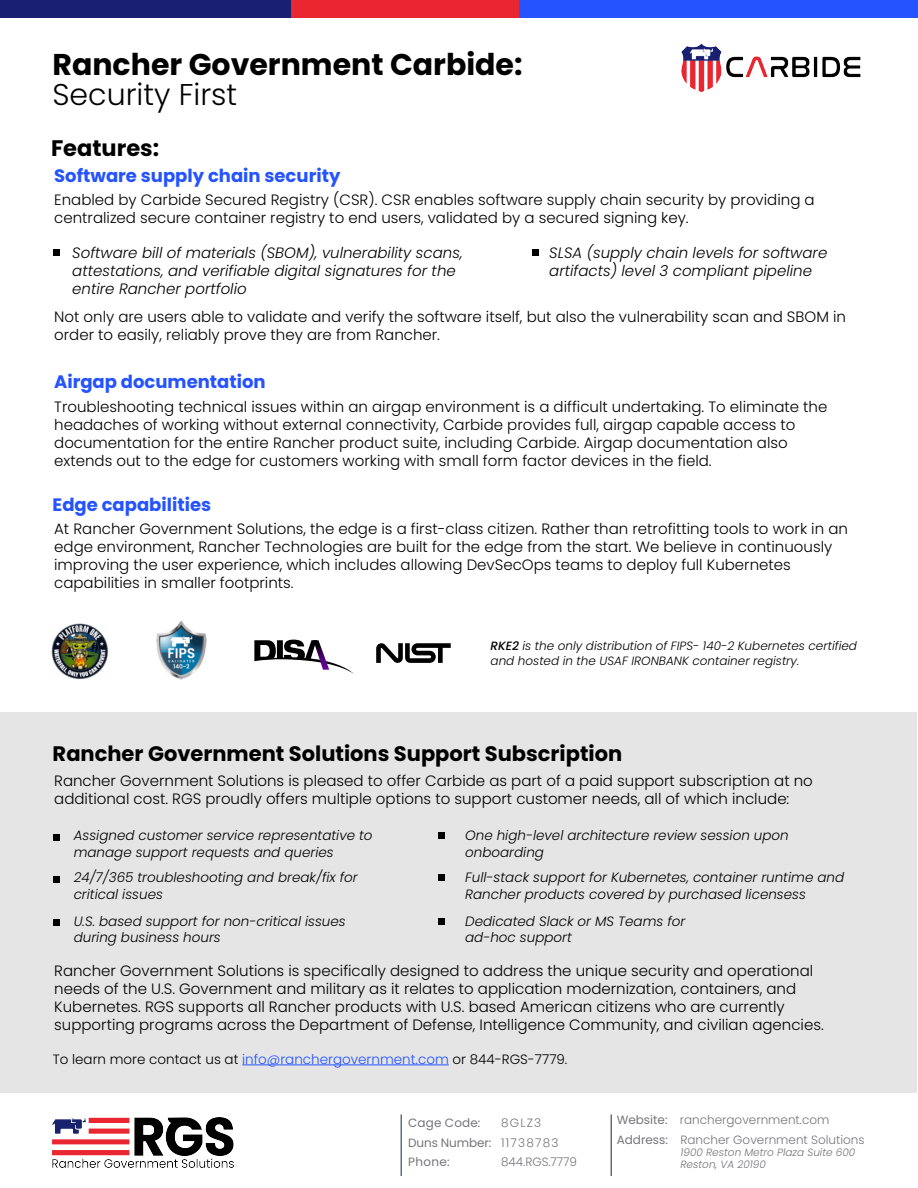
<style>
.page{position:relative;width:918px;height:1188px;background:#fff}
.page>*{position:absolute;margin:0;border:0;box-sizing:border-box;transform-origin:0 0}
.t1{font:700 30px "Poppins";color:#000}
.t2{font:300 30px "Poppins";color:#000}
.t3{font:700 22.5px "Poppins";color:#000}
.t4{font:700 21px "Poppins";color:#000}
.t5{font:700 18px "Poppins";color:#2453ff}
.t6{font:300 15px/18px "Poppins";color:#000}
.t7{font:italic 300 15px/18px "Poppins";color:#000}
.t8{font:italic 300 13.5px/16.2px "Poppins";color:#000}
.t9{font:300 13.5px "Poppins";color:#000}
.t10{font:italic 300 12px/14.4px "Poppins";color:#000}
.t11{font:300 12px/19.5px "Poppins";color:#767478}
.t12{font:12px/19.5px "Poppins";letter-spacing:.01em;color:#767478}
.t13{font:300 12px/19.5px "Poppins";letter-spacing:.1em;color:#767478}
.t14{font:italic 300 10.5px/12px "Poppins";color:#767478}
.s1{font-weight:500}
.s2{color:#2453ff}
.s3{font-weight:400}
</style>
<div class="page">
<div style="left:0;top:0;width:296px;height:17px;background:#192072"></div>
<div style="left:428px;top:0;width:490px;height:17px;background:#2453ff"></div>
<div style="left:291px;top:0;width:228px;height:17px;background:#ea2630"></div>
<div style="left:0;top:712px;width:916px;height:382px;background:#e5e5e5"></div>
<hr style="left:242px;top:1065px;width:207px;height:1px;background:#2453ff">
<svg style="left:254px;top:640px;width:100px;height:34px"></svg>
<svg style="left:376px;top:643px;width:75px;height:20px"></svg>
<div style="left:532px;top:249px;width:7px;height:7px;background:#000"></div>
<div style="left:54px;top:249px;width:6px;height:7px;background:#000"></div>
<svg style="left:439px;top:833px;width:6px;height:6px"></svg>
<svg style="left:439px;top:875px;width:6px;height:6px"></svg>
<div style="left:439px;top:918px;width:6px;height:7px;background:#000"></div>
<div style="left:53px;top:834px;width:7px;height:7px;background:#000"></div>
<div style="left:53px;top:876px;width:7px;height:7px;background:#000"></div>
<div style="left:53px;top:920px;width:7px;height:6px;background:#000"></div>
<img style="left:52px;top:1118px;width:182px;height:49px">
<hr style="left:400px;top:1114px;width:2px;height:62px;background:#616e82">
<hr style="left:610px;top:1114px;width:2px;height:62px;background:#616e82">
<img style="left:51px;top:623px;width:58px;height:57px">
<img style="left:156px;top:621px;width:51px;height:58px">
<img style="left:681px;top:43px;width:180px;height:50px">
<h1 class="t1" style="left:52px;top:47px;width:472px">Rancher Government Carbide:</h1>
<h1 class="t2" style="left:52px;top:77px;width:186px">Security First</h1>
<h2 class="t3" style="left:51px;top:135px;width:110px">Features:</h2>
<p class="t5" style="left:54px;top:166px;width:288px">Software supply chain security</p>
<p class="t6" style="left:54px;top:191px;width:762px">Enabled by Carbide Secured Registry (CSR). CSR enables software supply chain security by providing a centralized secure container registry to end users, validated by a secured signing key.</p>
<p class="t7" style="left:72px;top:244px;width:392px">Software bill of materials (SBOM), vulnerability scans, attestations, and verifiable digital signatures for the entire Rancher portfolio</p>
<p class="t7" style="left:549px;top:244px;width:280px">SLSA (supply chain levels for software artifacts) level 3 compliant pipeline</p>
<p class="t6" style="left:54px;top:308px;width:793px">Not only are users able to validate and verify the software itself, but also the vulnerability scan and SBOM in order to easily, reliably prove they are from Rancher.</p>
<p class="t5" style="left:54px;top:371px;width:213px">Airgap documentation</p>
<p class="t6" style="left:54px;top:398px;width:775px">Troubleshooting technical issues within an airgap environment is a difficult undertaking. To eliminate the headaches of working without external connectivity, Carbide provides full, airgap capable access to documentation for the entire Rancher product suite, including Carbide. Airgap documentation also extends out to the edge for customers working with small form factor devices in the field.</p>
<p class="t5" style="left:53px;top:494px;width:160px">Edge capabilities</p>
<p class="t6" style="left:54px;top:520px;width:795px">At Rancher Government Solutions, the edge is a first-class citizen. Rather than retrofitting tools to work in an edge environment, Rancher Technologies are built for the edge from the start. We believe in continuously improving the user experience, which includes allowing DevSecOps teams to deploy full Kubernetes capabilities in smaller footprints.</p>
<p class="t10" style="left:491px;top:639px;width:368px"><span class="s1">RKE2</span> is the only distribution of FIPS- 140-2 Kubernetes certified and hosted in the USAF IRONBANK container registry.</p>
<h3 class="t4" style="left:53px;top:742px;width:571px">Rancher Government Solutions Support Subscription</h3>
<p class="t6" style="left:54px;top:772px;width:760px">Rancher Government Solutions is pleased to offer Carbide as part of a paid support subscription at no additional cost. RGS proudly offers multiple options to support customer needs, all of which include:</p>
<p class="t8" style="left:74px;top:828px;width:300px">Assigned customer service representative to manage support requests and queries</p>
<p class="t8" style="left:74px;top:870px;width:285px">24/7/365 troubleshooting and break/fix for critical issues</p>
<p class="t8" style="left:74px;top:913px;width:274px">U.S. based support for non-critical issues during business hours</p>
<p class="t8" style="left:465px;top:828px;width:325px">One high-level architecture review session upon onboarding</p>
<p class="t8" style="left:465px;top:870px;width:380px">Full-stack support for Kubernetes, container runtime and<br>Rancher products covered by purchased licensess</p>
<p class="t8" style="left:465px;top:913px;width:222px">Dedicated Slack or MS Teams for ad-hoc support</p>
<p class="t6" style="left:54px;top:962px;width:771px">Rancher Government Solutions is specifically designed to address the unique security and operational needs of the U.S. Government and military as it relates to application modernization, containers, and Kubernetes. RGS supports all Rancher products with U.S. based American citizens who are currently supporting programs across the Department of Defense, Intelligence Community, and civilian agencies.</p>
<p class="t9" style="left:53px;top:1051px;width:516px">To learn more contact us at <span class="s2">info@ranchergovernment.com</span> or 844-RGS-7779.</p>
<p class="t12" style="left:408px;top:1114px;width:85px">Cage Code:<br>Duns Number:<br>Phone:</p>
<p class="t13" style="left:501px;top:1114px;width:77px">8GLZ3<br>11738783<br>844.RGS.7779</p>
<p class="t11" style="left:617px;top:1111px;width:249px"><span class="s3">Website:</span> ranchergovernment.com<br><span class="s3">Address:</span> Rancher Government Solutions</p>
<p class="t14" style="left:680px;top:1146px;width:176px">1900 Reston Metro Plaza Suite 600<br>Reston, VA 20190</p>
</div>
